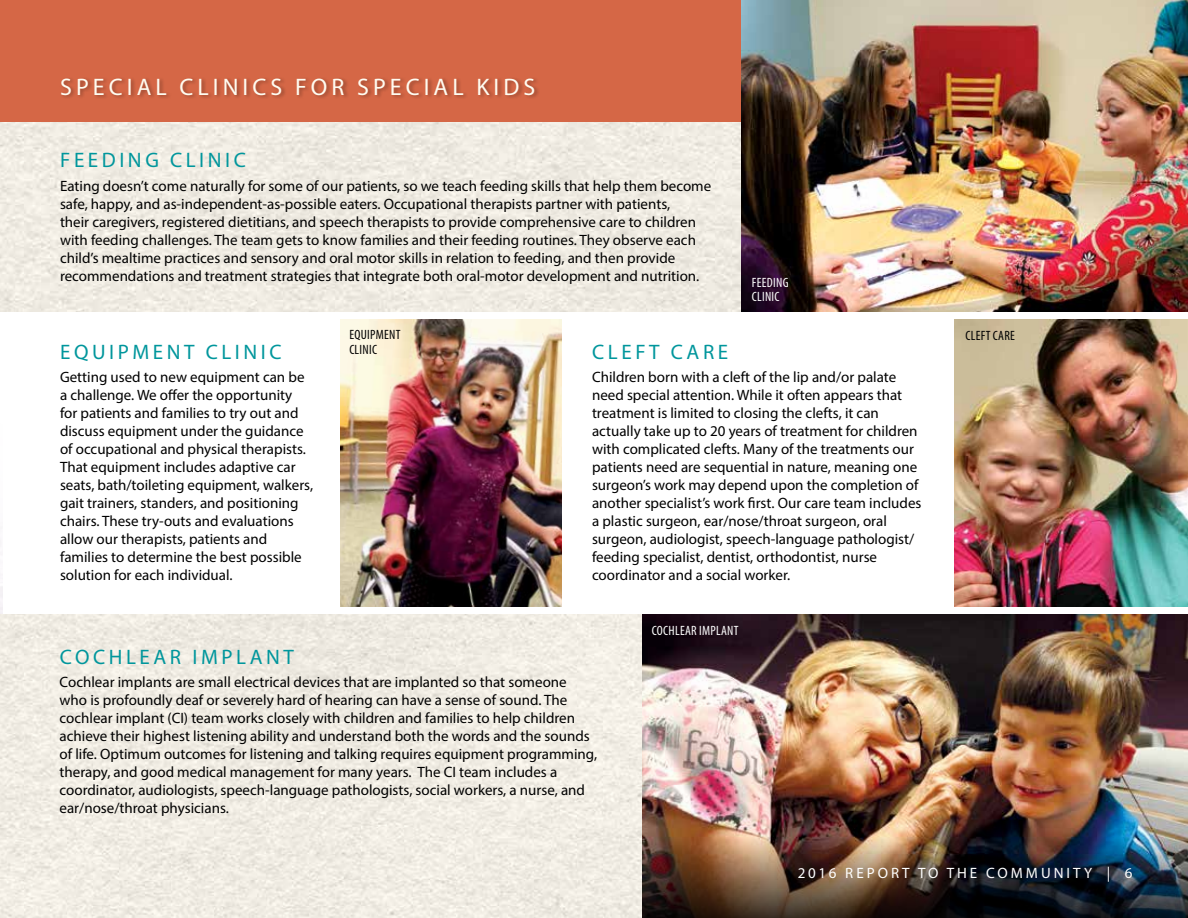
<style>
.page{position:relative;width:1188px;height:918px;background:#fff}
.page>*{position:absolute;margin:0;border:0;box-sizing:border-box;transform-origin:0 0}
.t1{font:24px "Myriad Pro";letter-spacing:.17em;color:#fffcf1}
.t2{font:21px "Myriad Pro";letter-spacing:.17em;color:#00969c}
.t3{font:15px/18px "Myriad Pro";color:#000}
.t4{font:15px "Myriad Pro";letter-spacing:.2em;color:#fff}
.t5{font:condensed 13.5px/15px "Myriad Pro";letter-spacing:.02em;color:#fff}
.t6{font:condensed 13.5px/15px "Myriad Pro";letter-spacing:.02em;color:#000}
</style>
<div class="page">
<img style="left:0;top:614px;width:1188px;height:304px">
<img style="left:641px;top:663px;width:547px;height:255px">
<img style="left:340px;top:320px;width:221px;height:287px">
<img style="left:955px;top:320px;width:233px;height:287px">
<img style="left:0;top:122px;width:741px;height:190px">
<div style="left:0;top:0;width:1188px;height:122px;background:#d56746"></div>
<div style="left:60px;top:77px;width:480px;height:23px;background:#000;opacity:.3"></div>
<img style="left:741px;top:0;width:447px;height:312px">
<h1 class="t1" style="left:60px;top:72px;width:477px">SPECIAL CLINICS FOR SPECIAL KIDS</h1>
<h2 class="t2" style="left:60px;top:147px;width:187px">FEEDING CLINIC</h2>
<p class="t3" style="left:60px;top:176px;width:653px">Eating doesn’t come naturally for some of our patients, so we teach feeding skills that help them become safe, happy, and as-independent-as-possible eaters. Occupational therapists partner with patients,<br>their caregivers, registered dietitians, and speech therapists to provide comprehensive care to children with feeding challenges. The team gets to know families and their feeding routines. They observe each child’s mealtime practices and sensory and oral motor skills in relation to feeding, and then provide recommendations and treatment strategies that integrate both oral-motor development and nutrition.</p>
<p class="t5" style="left:752px;top:274px;width:38px">FEEDING<br>CLINIC</p>
<h2 class="t2" style="left:60px;top:339px;width:223px">EQUIPMENT CLINIC</h2>
<p class="t3" style="left:60px;top:368px;width:255px">Getting used to new equipment can be a challenge. We offer the opportunity for patients and families to try out and discuss equipment under the guidance of occupational and physical therapists.<br>That equipment includes adaptive car seats, bath/toileting equipment, walkers, gait trainers, standers, and positioning chairs. These try-outs and evaluations allow our therapists, patients and families to determine the best possible solution for each individual.</p>
<p class="t6" style="left:349px;top:326px;width:53px">EQUIPMENT<br>CLINIC</p>
<p class="t6" style="left:966px;top:328px;width:51px">CLEFT CARE</p>
<h2 class="t2" style="left:592px;top:339px;width:137px">CLEFT CARE</h2>
<p class="t3" style="left:592px;top:368px;width:331px">Children born with a cleft of the lip and/or palate need special attention. While it often appears that treatment is limited to closing the clefts, it can actually take up to 20 years of treatment for children with complicated clefts. Many of the treatments our patients need are sequential in nature, meaning one surgeon’s work may depend upon the completion of another specialist’s work first. Our care team includes a plastic surgeon, ear/nose/throat surgeon, oral surgeon, audiologist, speech-language pathologist/ feeding specialist, dentist, orthodontist, nurse coordinator and a social worker.</p>
<p class="t5" style="left:652px;top:623px;width:88px">COCHLEAR IMPLANT</p>
<h2 class="t2" style="left:60px;top:644px;width:236px">COCHLEAR IMPLANT</h2>
<p class="t3" style="left:60px;top:673px;width:539px">Cochlear implants are small electrical devices that are implanted so that someone who is profoundly deaf or severely hard of hearing can have a sense of sound. The cochlear implant (CI) team works closely with children and families to help children achieve their highest listening ability and understand both the words and the sounds of life. Optimum outcomes for listening and talking requires equipment programming, therapy, and good medical management for many years. The CI team includes a coordinator, audiologists, speech-language pathologists, social workers, a nurse, and ear/nose/throat physicians.</p>
<p class="t4" style="left:798px;top:863px;width:336px">2016 REPORT TO THE COMMUNITY | 6</p>
</div>
